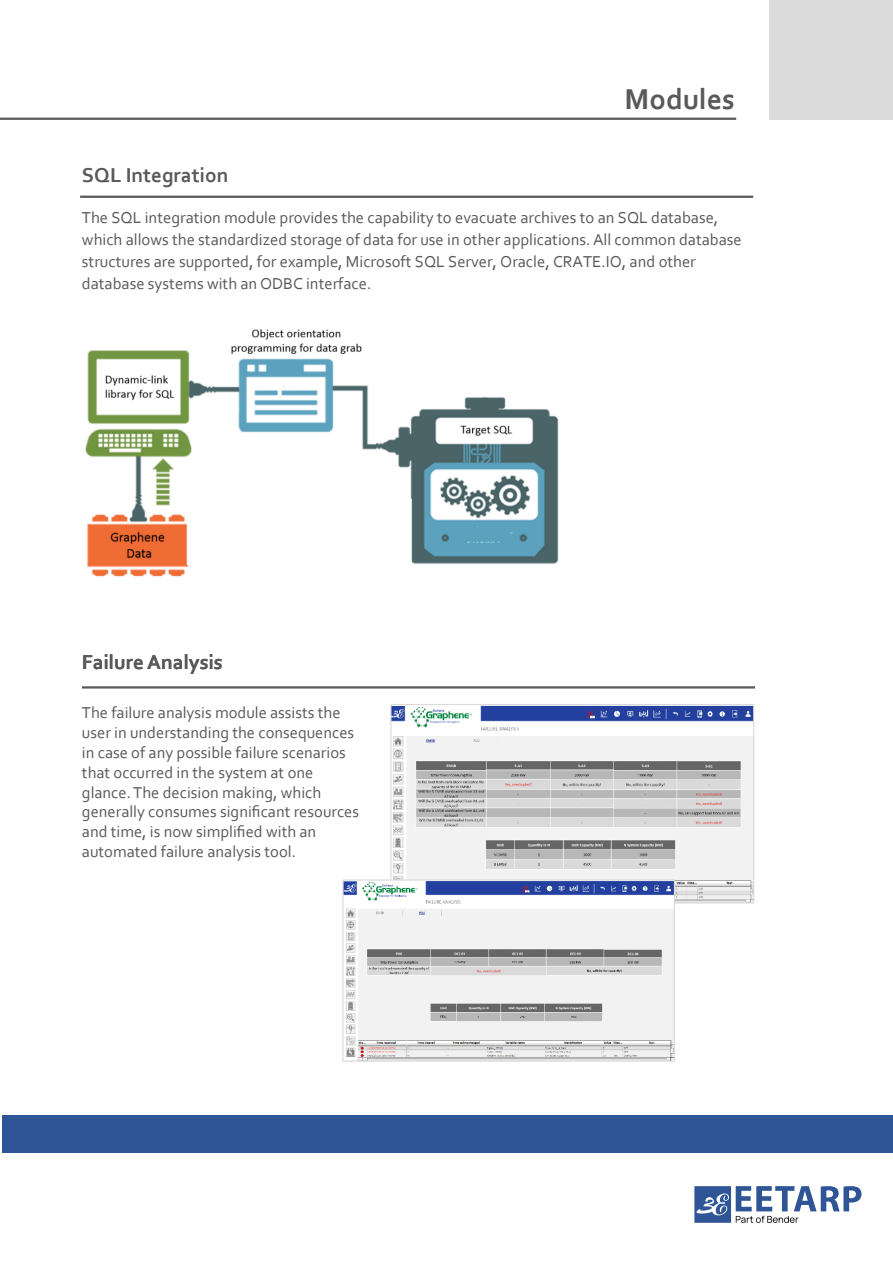
<style>
.page{position:relative;width:893px;height:1263px;background:#fff}
.page>*{position:absolute;margin:0;border:0;box-sizing:border-box;transform-origin:0 0}
.t1{font:700 30px "Corbel";color:#595959}
.t2{font:700 21px "Corbel";color:#595959}
.t3{font:16.5px/20px "Corbel";color:#595959}
</style>
<div class="page">
<div style="left:2px;top:1116px;width:891px;height:37px;background:#2f5597"></div>
<div style="left:770px;top:1px;width:123px;height:119px;background:#dbdbdb"></div>
<hr style="left:0;top:118px;width:736px;height:2px;background:#595959">
<hr style="left:80px;top:196px;width:673px;height:2px;background:#595959">
<img style="left:85px;top:329px;width:474px;height:248px">
<hr style="left:82px;top:686px;width:673px;height:2px;background:#595959">
<img style="left:392px;top:706px;width:360px;height:195px">
<div style="left:390px;top:704px;width:364px;height:199px;border:1px solid #d9d9d9"></div>
<img style="left:344px;top:881px;width:329px;height:179px">
<div style="left:342px;top:879px;width:333px;height:183px;border:1px solid #d9d9d9"></div>
<svg style="left:694px;top:1186px;width:168px;height:37px"></svg>
<h1 class="t1" style="left:625px;top:87px;width:112px">Modules</h1>
<p class="t2" style="left:82px;top:167px;width:148px">SQL Integration</p>
<p class="t3" style="left:82px;top:208px;width:661px;line-height:21.8px">The SQL integration module provides the capability to evacuate archives to an SQL database, which allows the standardized storage of data for use in other applications. All common database structures are supported, for example, Microsoft SQL Server, Oracle, CRATE.IO, and other database systems with an ODBC interface.</p>
<p class="t2" style="left:82px;top:654px;width:142px">Failure Analysis</p>
<p class="t3" style="left:82px;top:704px;width:279px">The failure analysis module assists the user in understanding the consequences in case of any possible failure scenarios that occurred in the system at one glance. The decision making, which generally consumes significant resources and time, is now simplified with an automated failure analysis tool.</p>
</div>
